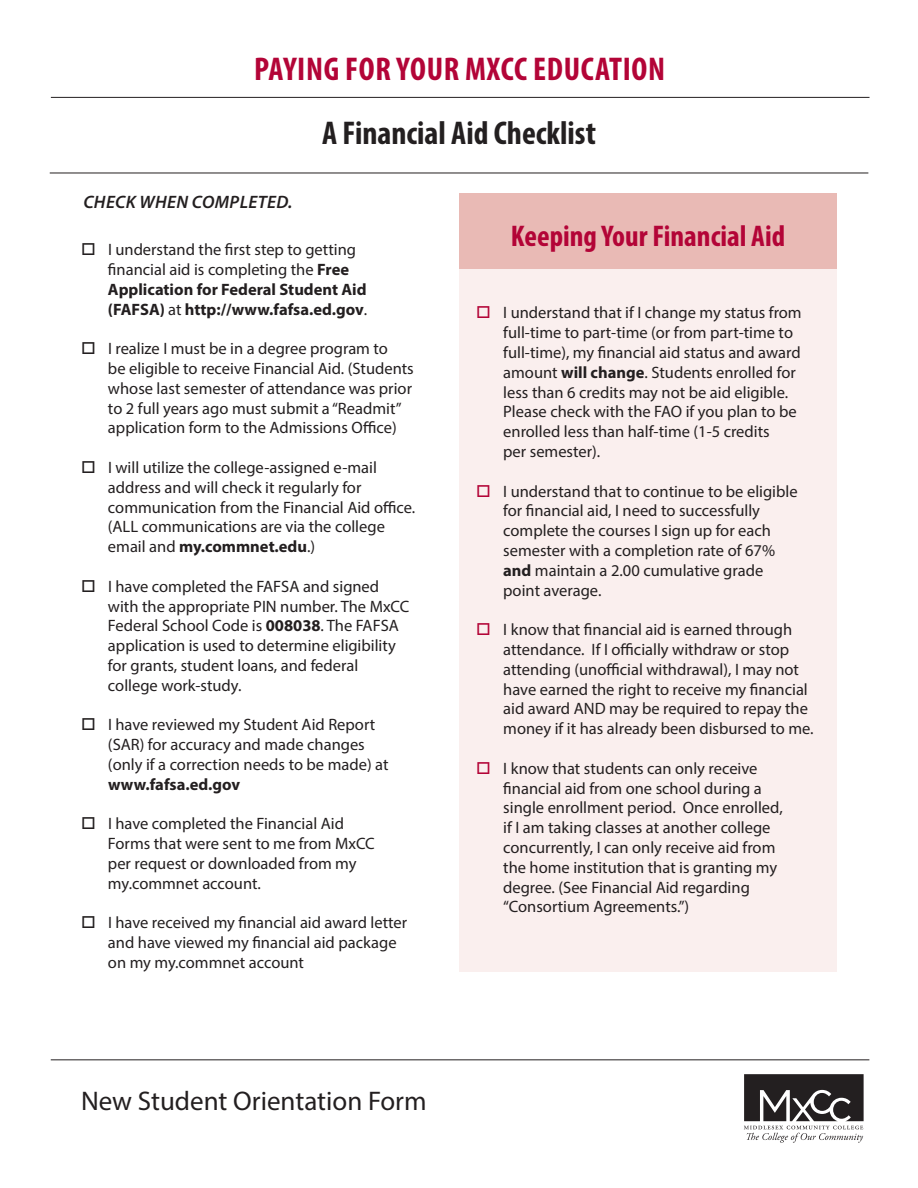
<style>
.page{position:relative;width:918px;height:1188px;background:#fff}
.page>*{position:absolute;margin:0;border:0;box-sizing:border-box;transform-origin:0 0}
.t1{font:700 condensed 33px "Myriad Pro";letter-spacing:.02em;color:#b30437}
.t2{font:700 condensed 33px "Myriad Pro";color:#231f20}
.t3{font:700 condensed 30px "Myriad Pro";color:#b30437}
.t4{font:27px "Myriad Pro";color:#231f20}
.t5{font:italic 600 18px "Myriad Pro";letter-spacing:.02em;color:#231f20}
.t6{font:16.5px/19.8px "Myriad Pro";color:#231f20}
.t7{font:700 16.5px "Myriad Pro";color:#231f20}
.s1{font-weight:700}
.s2{font-weight:400}
.s3{color:#b30437}
</style>
<div class="page">
<div style="left:459px;top:193px;width:378px;height:779px;background:#faefee"></div>
<hr style="left:51px;top:1060px;width:818px;height:1px;background:#231f20">
<svg style="left:744px;top:1074px;width:120px;height:69px"></svg>
<hr style="left:50px;top:173px;width:818px;height:1px;background:#231f20">
<hr style="left:51px;top:97px;width:819px;height:1px;background:#231f20">
<div style="left:459px;top:193px;width:378px;height:76px;background:#e9bab5"></div>
<p class="t1" style="left:254px;top:48px;width:413px">PAYING FOR YOUR MXCC EDUCATION</p>
<p class="t5" style="left:83px;top:190px;width:211px">CHECK WHEN COMPLETED.</p>
<p class="t2" style="left:322px;top:112px;width:275px">A Financial Aid Checklist</p>
<p class="t6" style="left:108px;top:239px;width:260px;text-indent:-27px">□ I understand the first step to getting financial aid is completing the <span class="s1">Free<br>Application for Federal Student Aid</span></p>
<p class="t7" style="left:108px;top:298px;width:261px">(FAFSA) <span class="s2">at</span> http://www.fafsa.ed.gov<span class="s2">.</span></p>
<p class="t6" style="left:108px;top:338px;width:307px;text-indent:-27px">□ I realize I must be in a degree program to<br>be eligible to receive Financial Aid. (Students whose last semester of attendance was prior to 2 full years ago must submit a “Readmit” application form to the Admissions Office)</p>
<p class="t6" style="left:108px;top:457px;width:309px;text-indent:-27px">□ I will utilize the college-assigned e-mail address and will check it regularly for communication from the Financial Aid office. (ALL communications are via the college email and <span class="s1">my.commnet.edu</span>.)</p>
<p class="t6" style="left:108px;top:576px;width:303px;text-indent:-27px">□ I have completed the FAFSA and signed with the appropriate PIN number. The MxCC Federal School Code is <span class="s1">008038</span>. The FAFSA application is used to determine eligibility for grants, student loans, and federal college work-study.</p>
<p class="t6" style="left:108px;top:715px;width:282px;text-indent:-27px">□ I have reviewed my Student Aid Report (SAR) for accuracy and made changes (only if a correction needs to be made) at <span class="s1">www.fafsa.ed.gov</span></p>
<p class="t6" style="left:108px;top:814px;width:268px;text-indent:-27px">□ I have completed the Financial Aid<br>Forms that were sent to me from MxCC per request or downloaded from my my.commnet account.</p>
<p class="t6" style="left:108px;top:913px;width:301px;text-indent:-27px">□ I have received my financial aid award letter and have viewed my financial aid package on my my.commnet account</p>
<p class="t4" style="left:81px;top:1084px;width:347px">New Student Orientation Form</p>
<p class="t3" style="left:511px;top:217px;width:276px">Keeping Your Financial Aid</p>
<p class="t6" style="left:503px;top:303px;width:300px;text-indent:-27px"><span class="s3">□</span> I understand that if I change my status from full-time to part-time (or from part-time to full-time), my financial aid status and award amount <span class="s1">will change</span>. Students enrolled for less than 6 credits may not be aid eligible.<br>Please check with the FAO if you plan to be enrolled less than half-time (1-5 credits<br>per semester).</p>
<p class="t6" style="left:503px;top:481px;width:296px;text-indent:-27px"><span class="s3">□</span> I understand that to continue to be eligible for financial aid, I need to successfully complete the courses I sign up for each semester with a completion rate of 67% <span class="s1">and</span> maintain a 2.00 cumulative grade point average.</p>
<p class="t6" style="left:503px;top:620px;width:312px;text-indent:-27px"><span class="s3">□</span> I know that financial aid is earned through attendance. If I officially withdraw or stop attending (unofficial withdrawal), I may not have earned the right to receive my financial aid award AND may be required to repay the money if it has already been disbursed to me.</p>
<p class="t6" style="left:503px;top:758px;width:281px;text-indent:-27px"><span class="s3">□</span> I know that students can only receive financial aid from one school during a single enrollment period. Once enrolled, if I am taking classes at another college concurrently, I can only receive aid from the home institution that is granting my degree. (See Financial Aid regarding “Consortium Agreements.”)</p>
</div>
